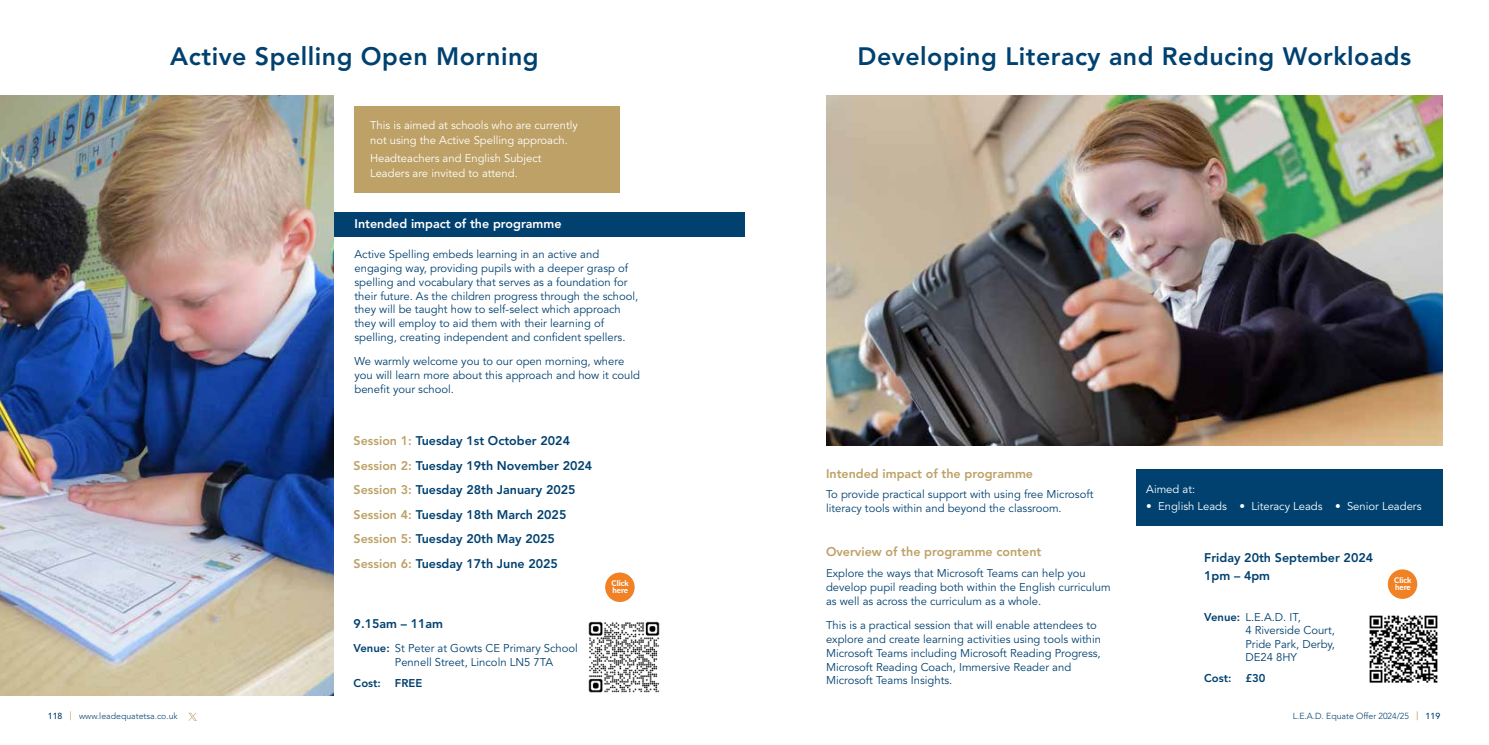
<style>
.page{position:relative;width:1489px;height:745px;background:#fff}
.page>*{position:absolute;margin:0;border:0;box-sizing:border-box;transform-origin:0 0}
.t1{font:800 25px "Avenir";letter-spacing:.02em;color:#004170}
.t2{font:800 12.5px/24.6px "Avenir";color:#004170}
.t3{font:800 12.5px "Avenir";color:#bda166}
.t4{font:800 12.5px "Avenir";color:#fff}
.t5{font:11.25px/13.8px "Avenir";color:#004170}
.t6{font:11.25px/15px "Avenir";color:#fff}
.t7{font:800 11.25px "Avenir";color:#004170}
.t8{font:300 8.75px "Avenir";color:#004170}
.t9{font:800 7.88px/7.4px "Lato";color:#fff}
.s1{color:#bda166}
.s2{font-weight:800}
.s3{font-weight:500}
.s4{font-weight:500;font-size:11.5px;color:#bda166}
</style>
<div class="page">
<svg style="left:188px;top:712px;width:9px;height:8px"></svg>
<div style="left:254px;top:212px;width:490px;height:25px;background:#004170"></div>
<img style="left:0;top:96px;width:333px;height:598px">
<img style="left:588px;top:621px;width:72px;height:72px">
<div style="left:353px;top:106px;width:266px;height:87px;background:#bda166"></div>
<img style="left:826px;top:96px;width:616px;height:349px">
<div style="left:1136px;top:469px;width:306px;height:57px;background:#004170"></div>
<img style="left:1369px;top:615px;width:69px;height:68px">
<div style="left:605px;top:572px;width:29px;height:29px;background:#f08225;border-radius:50%"></div>
<div style="left:1387px;top:569px;width:30px;height:29px;background:#f08225;border-radius:50%"></div>
<h1 class="t1" style="left:170px;top:42px;width:370px">Active Spelling Open Morning</h1>
<p class="t6" style="left:370px;top:118px;width:209px">This is aimed at schools who are currently not using the Active Spelling approach.</p>
<p class="t6" style="left:370px;top:151px;width:173px">Headteachers and English Subject<br>Leaders are invited to attend.</p>
<p class="t4" style="left:354px;top:216px;width:208px">Intended impact of the programme</p>
<p class="t5" style="left:354px;top:248px;width:285px">Active Spelling embeds learning in an active and engaging way, providing pupils with a deeper grasp of spelling and vocabulary that serves as a foundation for their future. As the children progress through the school, they will be taught how to self-select which approach they will employ to aid them with their learning of spelling, creating independent and confident spellers.</p>
<p class="t5" style="left:354px;top:354px;width:287px">We warmly welcome you to our open morning, where you will learn more about this approach and how it could benefit your school.</p>
<h1 class="t1" style="left:857px;top:42px;width:555px">Developing Literacy and Reducing Workloads</h1>
<p class="t2" style="left:353px;top:428px;width:240px"><span class="s1">Session 1:</span> Tuesday 1st October 2024<br><span class="s1">Session 2:</span> Tuesday 19th November 2024<br><span class="s1">Session 3:</span> Tuesday 28th January 2025<br><span class="s1">Session 4:</span> Tuesday 18th March 2025<br><span class="s1">Session 5:</span> Tuesday 20th May 2025<br><span class="s1">Session 6:</span> Tuesday 17th June 2025</p>
<p class="t2" style="left:353px;top:610px;width:91px">9.15am – 11am</p>
<p class="t5" style="left:395px;top:641px;width:184px;text-indent:-41px"><span class="s2">Venue:</span> St Peter at Gowts CE Primary School<br>Pennell Street, Lincoln LN5 7TA</p>
<p class="t7" style="left:353px;top:676px;width:70px">Cost: FREE</p>
<p class="t3" style="left:826px;top:466px;width:208px">Intended impact of the programme</p>
<p class="t5" style="left:826px;top:487px;width:269px">To provide practical support with using free Microsoft literacy tools within and beyond the classroom.</p>
<p class="t3" style="left:826px;top:544px;width:217px">Overview of the programme content</p>
<p class="t5" style="left:826px;top:566px;width:286px">Explore the ways that Microsoft Teams can help you develop pupil reading both within the English curriculum as well as across the curriculum as a whole.</p>
<p class="t5" style="left:826px;top:618px;width:276px">This is a practical session that will enable attendees to explore and create learning activities using tools within Microsoft Teams including Microsoft Reading Progress, Microsoft Reading Coach, Immersive Reader and Microsoft Teams Insights.</p>
<p class="t5" style="left:1245px;top:610px;width:91px;text-indent:-41px"><span class="s2">Venue:</span> L.E.A.D. IT,<br>4 Riverside Court,<br>Pride Park, Derby,<br>DE24 8HY</p>
<p class="t6" style="left:1146px;top:481px;width:50px">Aimed at:</p>
<p class="t6" style="left:1146px;top:498px;width:277px">• English Leads • Literacy Leads • Senior Leaders</p>
<p class="t2" style="left:1204px;top:544px;width:170px">Friday 20th September 2024</p>
<p class="t9" style="left:611px;top:578px;width:19px">Click</p>
<p class="t2" style="left:1204px;top:563px;width:67px">1pm – 4pm</p>
<p class="t9" style="left:612px;top:586px;width:17px">here</p>
<p class="t9" style="left:1393px;top:575px;width:19px">Click here</p>
<p class="t7" style="left:1204px;top:671px;width:63px">Cost: £30</p>
<p class="t8" style="left:48px;top:710px;width:131px"><span class="s3">118</span> <span class="s4">|</span> www.leadequatetsa.co.uk</p>
<p class="t8" style="left:1292px;top:710px;width:149px">L.E.A.D. Equate Offer 2024/25 <span class="s4">|</span> <span class="s3">119</span></p>
</div>
